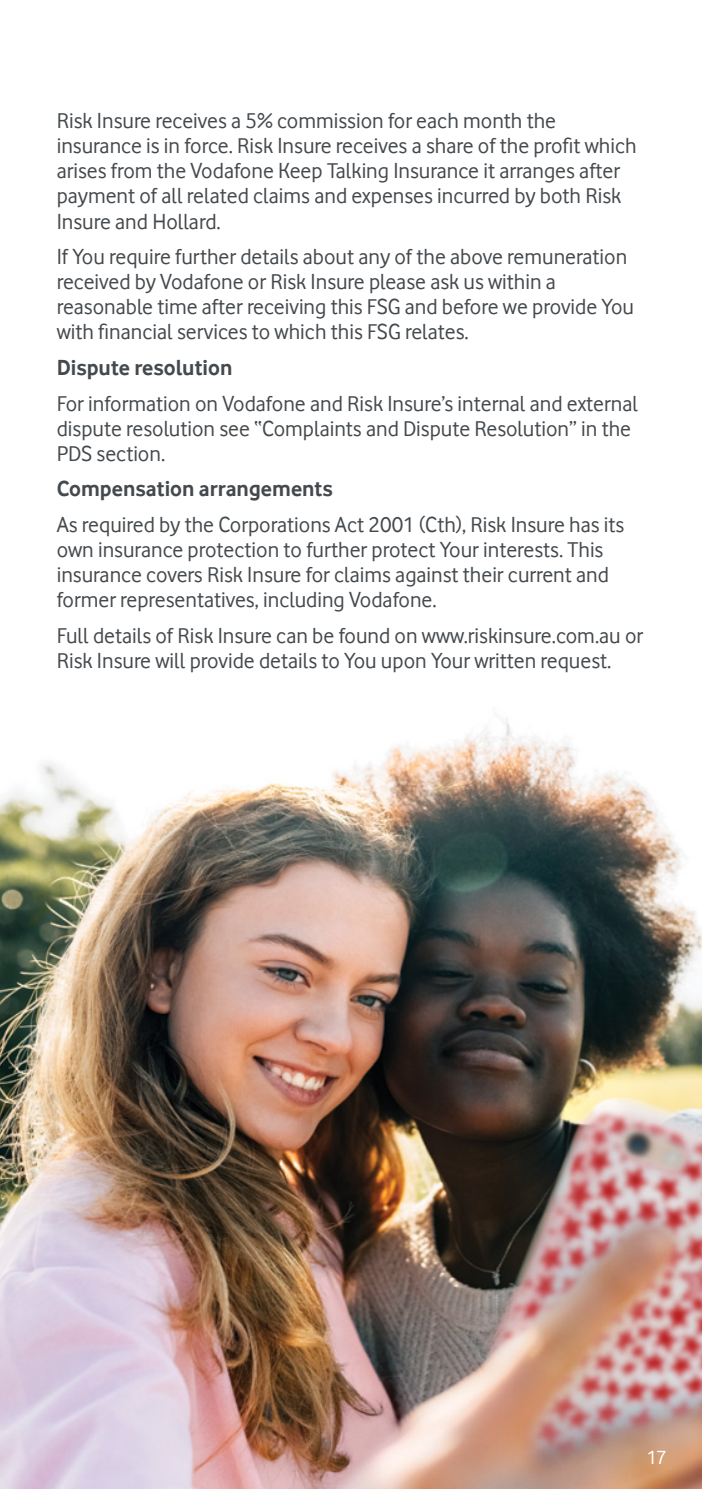
<style>
.page{position:relative;width:702px;height:1489px;background:#fff}
.page>*{position:absolute;margin:0;border:0;box-sizing:border-box;transform-origin:0 0}
.t1{font:22.5px/25px "Vodafone PTY Rg";color:#44494d}
.t2{font:22.5px "Vodafone PTY Bld";color:#44494d}
.t3{font:20px "Vodafone PTY Rg";color:#fff}
</style>
<div class="page">
<img style="left:0;top:718px;width:702px;height:770px">
<p class="t1" style="left:57px;top:108px;width:581px">Risk Insure receives a 5% commission for each month the insurance is in force. Risk Insure receives a share of the profit which arises from the Vodafone Keep Talking Insurance it arranges after payment of all related claims and expenses incurred by both Risk Insure and Hollard.</p>
<p class="t1" style="left:57px;top:244px;width:578px">If You require further details about any of the above remuneration received by Vodafone or Risk Insure please ask us within a reasonable time after receiving this FSG and before we provide You with financial services to which this FSG relates.</p>
<p class="t2" style="left:57px;top:354px;width:177px">Dispute resolution</p>
<p class="t1" style="left:57px;top:390px;width:582px">For information on Vodafone and Risk Insure’s internal and external dispute resolution see “Complaints and Dispute Resolution” in the<br>PDS section.</p>
<p class="t2" style="left:57px;top:475px;width:278px">Compensation arrangements</p>
<p class="t1" style="left:57px;top:511px;width:569px">As required by the Corporations Act 2001 (Cth), Risk Insure has its own insurance protection to further protect Your interests. This insurance covers Risk Insure for claims against their current and former representatives, including Vodafone.</p>
<p class="t1" style="left:57px;top:622px;width:588px">Full details of Risk Insure can be found on www.riskinsure.com.au or<br>Risk Insure will provide details to You upon Your written request.</p>
<p class="t3" style="left:647px;top:1445px;width:21px">17</p>
</div>
